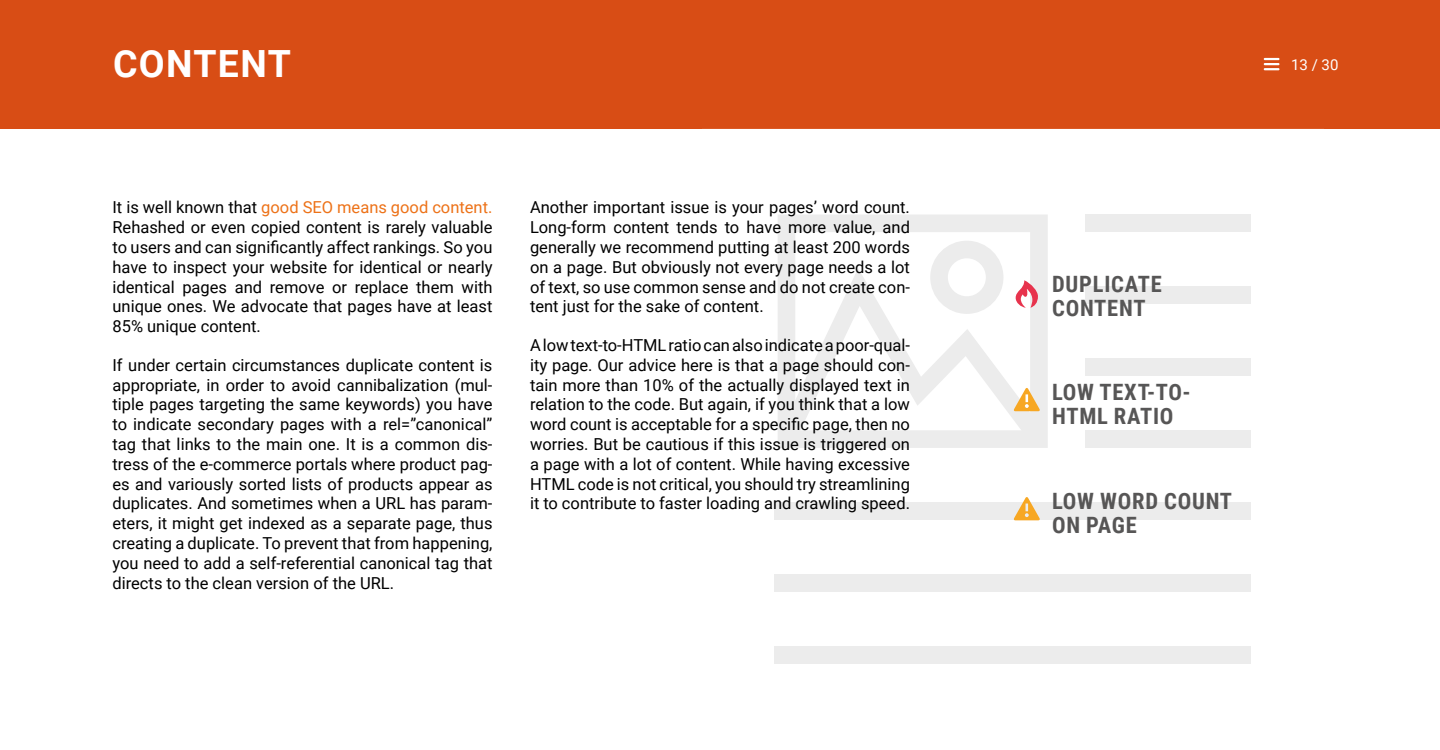
<style>
.page{position:relative;width:1440px;height:750px;background:#fff}
.page>*{position:absolute;margin:0;border:0;box-sizing:border-box;transform-origin:0 0}
.t1{font:700 37.5px "Roboto";letter-spacing:.035em;color:#fff}
.t2{font:700 22.5px/24px "Roboto Condensed";letter-spacing:.035em;color:#575656}
.t3{font:16.5px/19.8px "Roboto";color:#000;text-align:justify}
.t4{font:15px "Roboto";color:#fff}
.s1{color:#ed7218}
</style>
<div class="page">
<div style="left:0;top:0;width:1440px;height:128px;background:#d84d15"></div>
<svg style="left:1264px;top:58px;width:16px;height:12px"></svg>
<div style="left:1086px;top:215px;width:165px;height:17px;background:#ececec"></div>
<div style="left:1086px;top:286px;width:165px;height:18px;background:#ececec"></div>
<div style="left:1086px;top:358px;width:165px;height:18px;background:#ececec"></div>
<div style="left:1086px;top:430px;width:165px;height:18px;background:#ececec"></div>
<div style="left:775px;top:502px;width:476px;height:18px;background:#ececec"></div>
<div style="left:775px;top:574px;width:476px;height:18px;background:#ececec"></div>
<div style="left:775px;top:646px;width:476px;height:18px;background:#ececec"></div>
<svg style="left:778px;top:215px;width:270px;height:233px"></svg>
<svg style="left:1013px;top:388px;width:27px;height:23px"></svg>
<svg style="left:1013px;top:497px;width:27px;height:23px"></svg>
<svg style="left:1016px;top:280px;width:22px;height:28px"></svg>
<h1 class="t1" style="left:113px;top:48px;width:179px">CONTENT</h1>
<p class="t4" style="left:1291px;top:57px;width:49px">13 / 30</p>
<p class="t3" style="left:112px;top:199px;width:382px">It is well known that <span class="s1">good SEO means good content.<br></span>Rehashed or even copied content is rarely valuable to users and can significantly affect rankings. So you have to inspect your website for identical or nearly identical pages and remove or replace them with unique ones. We advocate that pages have at least 85% unique content.</p>
<p class="t3" style="left:112px;top:356px;width:382px">If under certain circumstances duplicate content is appropriate, in order to avoid cannibalization (mul&shy;tiple pages targeting the same keywords) you have to indicate secondary pages with a rel=”canonical” tag that links to the main one. It is a common dis&shy;tress of the e-commerce portals where product pag&shy;es and variously sorted lists of products appear as duplicates. And sometimes when a URL has param&shy;eters, it might get indexed as a separate page, thus creating a duplicate. To prevent that from happening, you need to add a self-referential canonical tag that directs to the clean version of the URL.</p>
<p class="t3" style="left:530px;top:199px;width:382px">Another important issue is your pages’ word count.<br>Long-form content tends to have more value, and generally we recommend putting at least 200 words on a page. But obviously not every page needs a lot of text, so use common sense and do not create con&shy;tent just for the sake of content.</p>
<p class="t3" style="left:530px;top:336px;width:382px">A low text-to-HTML ratio can also indicate a poor-qual&shy;ity page. Our advice here is that a page should con&shy;tain more than 10% of the actually displayed text in relation to the code. But again, if you think that a low word count is acceptable for a specific page, then no worries. But be cautious if this issue is triggered on a page with a lot of content. While having excessive HTML code is not critical, you should try streamlining it to contribute to faster loading and crawling speed.</p>
<h2 class="t2" style="left:1052px;top:272px;width:111px">DUPLICATE<br>CONTENT</h2>
<h2 class="t2" style="left:1052px;top:380px;width:140px">LOW TEXT-TO-<br>HTML RATIO</h2>
<h2 class="t2" style="left:1052px;top:489px;width:182px">LOW WORD COUNT<br>ON PAGE</h2>
</div>
